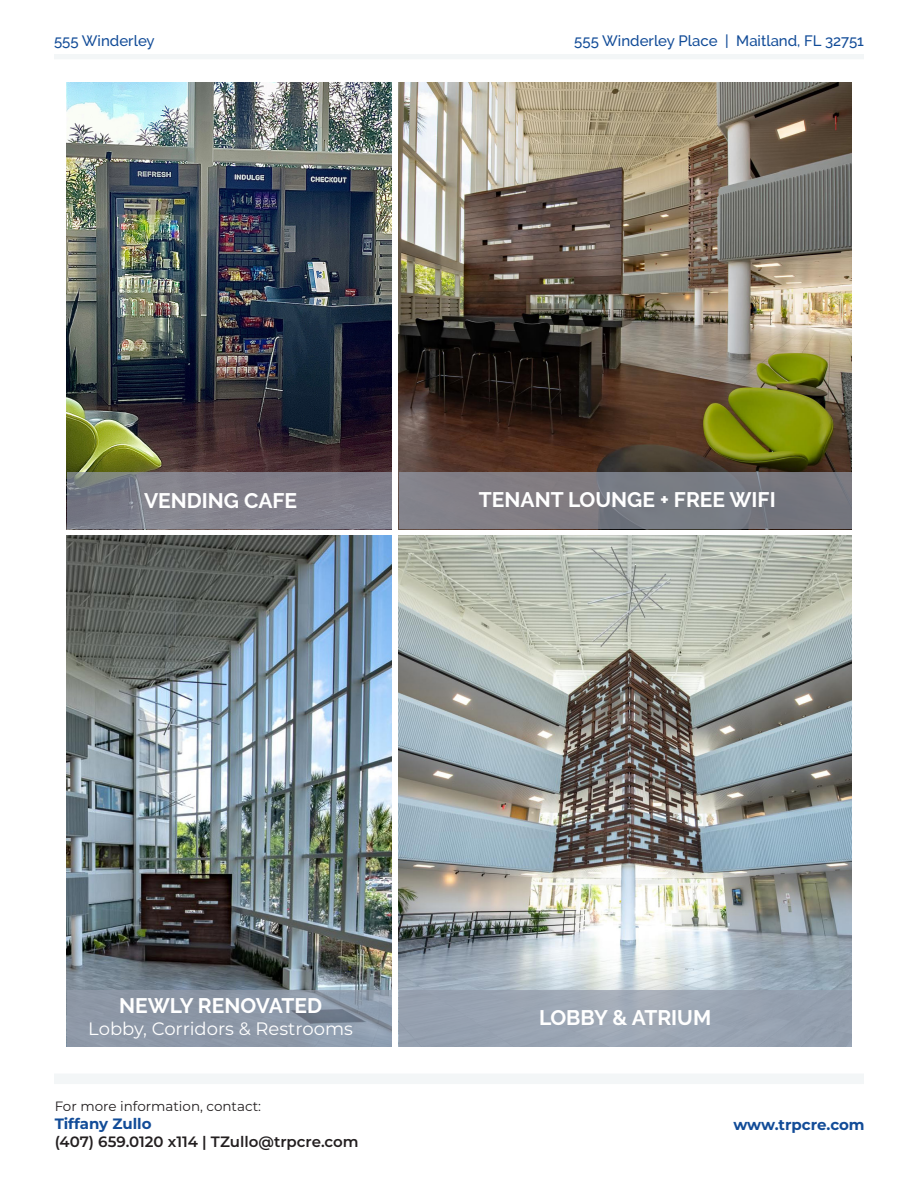
<style>
.page{position:relative;width:918px;height:1188px;background:#fff}
.page>*{position:absolute;margin:0;border:0;box-sizing:border-box;transform-origin:0 0}
.t1{font:700 21px "Raleway";color:#fff}
.t2{font:18px "Montserrat";color:#fff}
.t3{font:500 15px "Raleway";color:#124c98}
.t4{font:600 15px "Montserrat";color:#231f20}
.t5{font:700 15px "Montserrat";color:#124c98}
.t6{font:13.5px "Montserrat";color:#231f20}
</style>
<div class="page">
<div style="left:54px;top:1074px;width:810px;height:10px;background:#f3f6f7"></div>
<div style="left:54px;top:54px;width:810px;height:5px;background:#f3f6f7"></div>
<img style="left:67px;top:82px;width:325px;height:390px">
<img style="left:399px;top:82px;width:452px;height:390px">
<div style="left:399px;top:472px;width:452px;height:57px;background:#7a7c83"></div>
<img style="left:399px;top:536px;width:452px;height:454px">
<div style="left:399px;top:990px;width:452px;height:57px;background:#99a4b2"></div>
<img style="left:67px;top:536px;width:325px;height:454px">
<svg style="left:67px;top:990px;width:325px;height:57px;background:#8b97a7"></svg>
<svg style="left:67px;top:472px;width:325px;height:57px;background:#80808a"></svg>
<p class="t3" style="left:54px;top:32px;width:102px">555 Winderley</p>
<p class="t3" style="left:574px;top:32px;width:291px">555 Winderley Place | Maitland, FL 32751</p>
<p class="t1" style="left:144px;top:488px;width:155px">VENDING CAFE</p>
<p class="t1" style="left:479px;top:488px;width:298px">TENANT LOUNGE + FREE WIFI</p>
<p class="t1" style="left:119px;top:994px;width:204px">NEWLY RENOVATED</p>
<p class="t2" style="left:88px;top:1016px;width:266px">Lobby, Corridors &amp; Restrooms</p>
<p class="t6" style="left:55px;top:1097px;width:208px">For more information, contact:</p>
<p class="t5" style="left:55px;top:1113px;width:98px">Tiffany Zullo</p>
<p class="t4" style="left:55px;top:1131px;width:305px">(407) 659.0120 x114 | TZullo@trpcre.com</p>
<p class="t1" style="left:539px;top:1006px;width:174px">LOBBY &amp; ATRIUM</p>
<p class="t5" style="left:733px;top:1114px;width:133px">www.trpcre.com</p>
</div>
